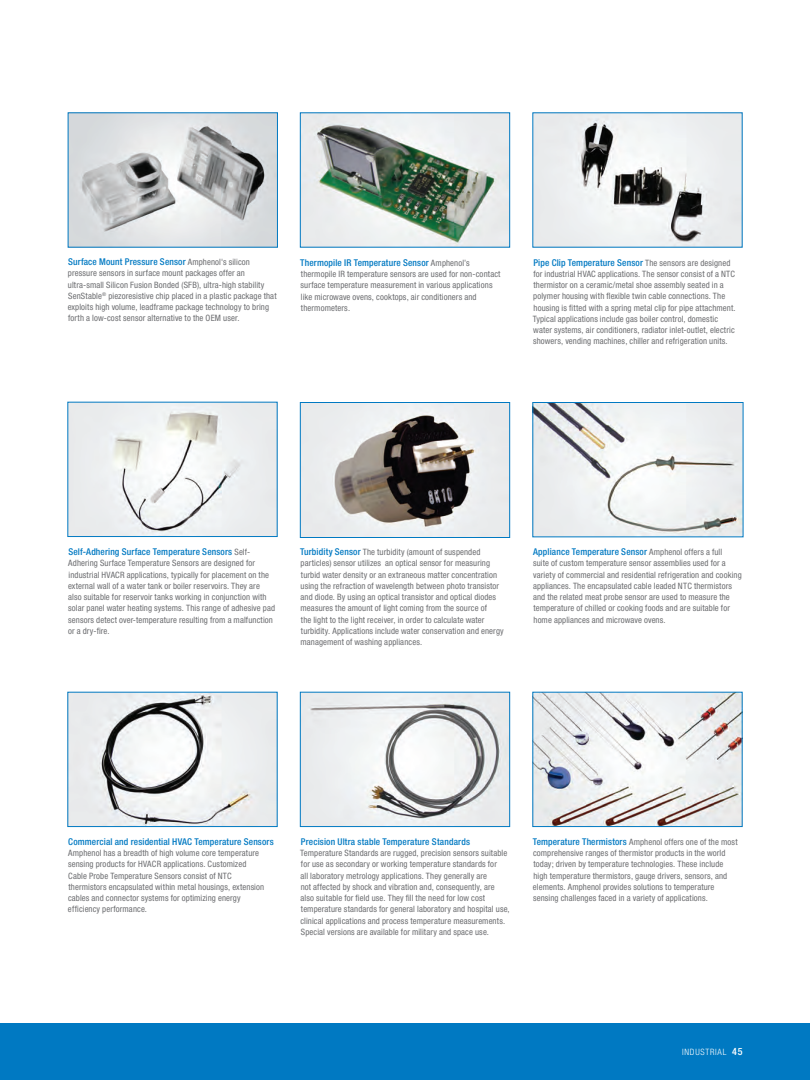
<style>
.page{position:relative;width:810px;height:1080px;background:#fff}
.page>*{position:absolute;margin:0;border:0;box-sizing:border-box;transform-origin:0 0}
.t1{font:500 condensed 10px "Helvetica Neue LT Std";color:#fff}
.t2{font:500 condensed 9.38px "Helvetica Neue LT Std";letter-spacing:.015em;color:#0079c2}
.t3{font:condensed 8.75px/11.2px "Helvetica Neue LT Std";letter-spacing:.01em;color:#6c6d70}
.t4{font:300 condensed 8.75px "Helvetica Neue LT Std";color:#fff}
.s1{font-weight:400;font-size:8.75px;color:#6c6d70}
.s2{font-weight:500;font-size:9.38px;color:#0079c2}
</style>
<div class="page">
<div style="left:0;top:1024px;width:810px;height:56px;background:#0079c2"></div>
<img style="left:70px;top:114px;width:206px;height:132px">
<img style="left:70px;top:404px;width:205px;height:131px">
<div style="left:68px;top:402px;width:209px;height:135px;border:1px solid #0079c2"></div>
<img style="left:535px;top:114px;width:205px;height:132px">
<img style="left:302px;top:114px;width:206px;height:132px">
<div style="left:300px;top:112px;width:210px;height:136px;border:1px solid #0079c2"></div>
<img style="left:302px;top:404px;width:206px;height:132px">
<div style="left:300px;top:402px;width:210px;height:136px;border:1px solid #0079c2"></div>
<img style="left:70px;top:694px;width:205px;height:131px">
<div style="left:68px;top:692px;width:209px;height:135px;border:1px solid #0079c2"></div>
<img style="left:535px;top:694px;width:205px;height:131px">
<div style="left:533px;top:692px;width:209px;height:135px;border:1px solid #0079c2"></div>
<img style="left:302px;top:694px;width:206px;height:131px">
<div style="left:300px;top:692px;width:210px;height:135px;border:1px solid #0079c2"></div>
<img style="left:535px;top:404px;width:206px;height:131px">
<div style="left:533px;top:402px;width:210px;height:135px;border:1px solid #0079c2"></div>
<p class="t2" style="left:68px;top:256px;width:183px">Surface Mount Pressure Sensor <span class="s1">Amphenol's silicon</span></p>
<p class="t3" style="left:68px;top:268px;width:210px">pressure sensors in surface mount packages offer an ultra-small Silicon Fusion Bonded (SFB), ultra-high stability SenStable<sup>®</sup> piezoresistive chip placed in a plastic package that exploits high volume, leadframe package technology to bring forth a low-cost sensor alternative to the OE M user.</p>
<p class="t2" style="left:300px;top:257px;width:171px">Thermopile IR Temperature Sensor <span class="s1">Amphenol’s</span></p>
<p class="t3" style="left:301px;top:268px;width:201px">thermopile IR temperature sensors are used for non-contact surface temperature measurement in various applications like microwave ovens, cooktops, air conditioners and thermometers.</p>
<p class="t2" style="left:533px;top:257px;width:198px">Pipe Clip Temperature Sensor <span class="s1">The sensors are designed</span></p>
<p class="t3" style="left:533px;top:268px;width:204px">for industrial HVAC applications. The sensor consist of a NTC thermistor on a ceramic/metal shoe assembly seated in a polymer housing with flexible twin cable connections. The housing is fitted with a spring metal clip for pipe attachment.<br>Typical applications include gas boiler control, domestic water systems, air conditioners, radiator inlet-outlet, electric showers, vending machines, chiller and refrigeration units.</p>
<p class="t2" style="left:68px;top:546px;width:183px">Self-Adhering Surface Temperature Sensors <span class="s1">Self-</span></p>
<p class="t3" style="left:68px;top:558px;width:188px">Adhering Surface Temperature Sensors are designed for industrial HVACR</p>
<p class="t3" style="left:68px;top:569px;width:209px;text-indent:59px">applications, typically for placement on the external wall of a water tank or boiler reservoirs. They are also suitable for reservoir tanks working in conjunction with solar panel water heating systems. This range of adhesive pad sensors detect over-temperature resulting from a malfunction or a dry-fire.</p>
<p class="t3" style="left:300px;top:546px;width:205px"><span class="s2">Turbidity Sensor</span> The turbidity (amount of suspended particles) sensor utilizes an optical sensor for measuring turbid water density or an extraneous matter concentration using the refraction of wavelength between photo transistor and diode. By using an optical transistor and optical diodes measures the amount of light coming from the source of<br>the light to the light receiver, in order to calculate water turbidity. Applications include water conservation and energy management of washing appliances.</p>
<p class="t2" style="left:533px;top:546px;width:191px">Appliance Temperature Sensor <span class="s1">Amphenol offers a full</span></p>
<p class="t3" style="left:533px;top:558px;width:210px">suite of custom temperature sensor assemblies used for a variety of commercial and residential refrigeration and cooking appliances. The encapsulated cable leaded NTC</p>
<p class="t3" style="left:533px;top:580px;width:201px;text-indent:161px">thermistors and the related meat probe sensor are used to measure the temperature of chilled or cooking foods and are suitable for home appliances and microwave ovens.</p>
<p class="t2" style="left:68px;top:836px;width:207px">Commercial and residential HVAC Temperature Sensors</p>
<p class="t3" style="left:68px;top:847px;width:193px">Amphenol has a breadth of high volume core temperature sensing products for HVACR</p>
<p class="t3" style="left:68px;top:859px;width:198px;text-indent:95px">applications. Customized Cable Probe Temperature Sensors consist of NTC<br>thermistors encapsulated within metal housings, extension cables and connector systems for optimizing energy efficiency performance.</p>
<p class="t2" style="left:301px;top:836px;width:171px">Precision Ultra stable Temperature Standards</p>
<p class="t3" style="left:300px;top:847px;width:211px">Temperature Standards are rugged, precision sensors suitable for use as secondary or working temperature standards for<br>all laboratory metrology applications. They generally are<br>not affected by shock and vibration and, consequently, are also suitable for field use. They fill the need for low cost temperature standards for general laboratory and hospital use, clinical applications and process temperature measurements.<br>Special versions are available for military and space use.</p>
<p class="t3" style="left:533px;top:836px;width:206px"><span class="s2">Temperature Thermistors</span> Amphenol offers one of the most comprehensive ranges of thermistor products in the world today; driven by temperature technologies. These include high temperature thermistors, gauge drivers, sensors, and elements. Amphenol provides solutions to temperature sensing challenges faced in a variety of applications.</p>
<p class="t4" style="left:682px;top:1047px;width:24px">INDUSTRIAL</p>
<p class="t1" style="left:732px;top:1046px;width:12px">45</p>
</div>
